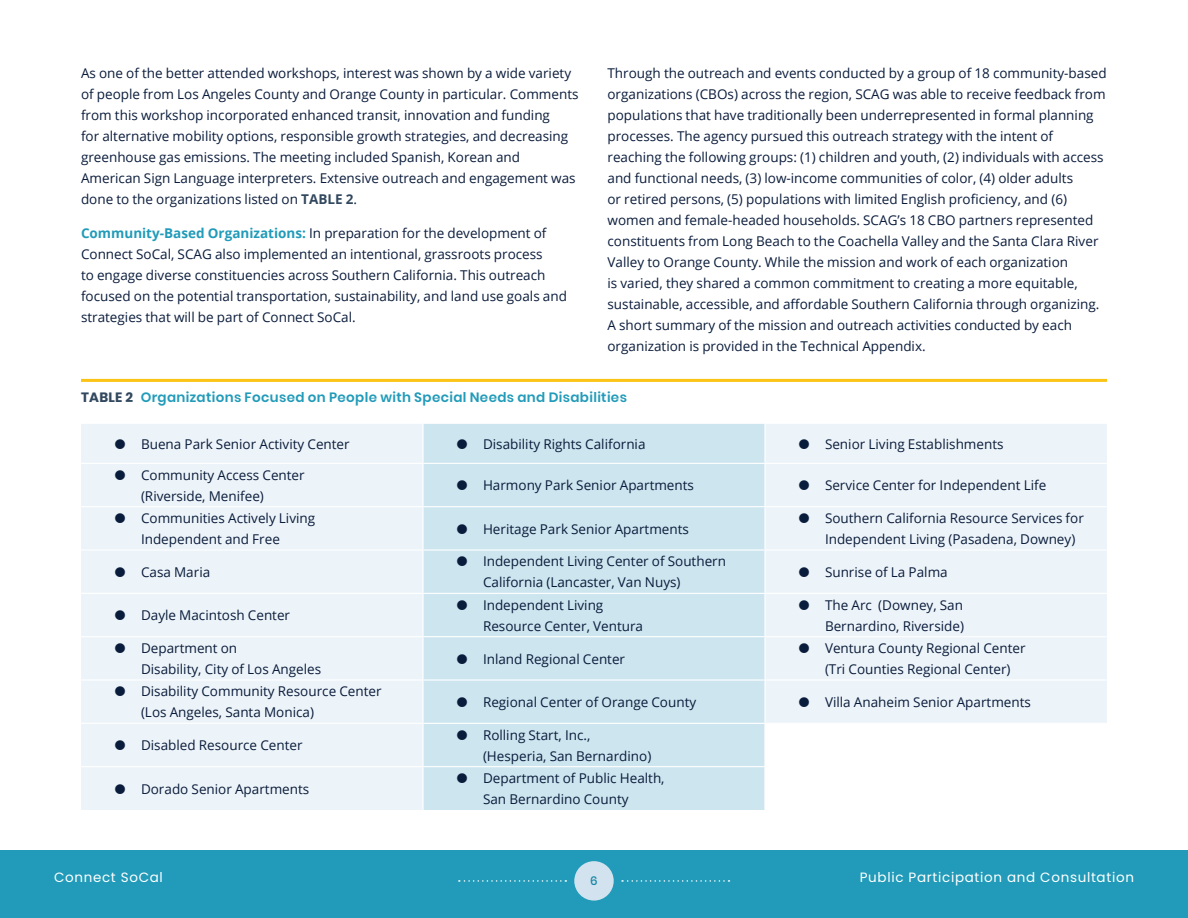
<style>
.page{position:relative;width:1188px;height:918px;background:#fff}
.page>*{position:absolute;margin:0;border:0;box-sizing:border-box;transform-origin:0 0}
.t1{font:13.5px/21px "Open Sans";color:#0a1c3b}
.t2{font:600 13.5px "Poppins";letter-spacing:.025em;color:#219bb9}
.t3{font:13.5px "Poppins";letter-spacing:.05em;color:#fff}
.t4{font:500 12px "Poppins";color:#1587a7}
.s1{font-weight:700;color:#32485e}
.s2{font-weight:700;color:#219bb9}
</style>
<div class="page">
<div style="left:0;top:850px;width:1188px;height:68px;background:#219bb9"></div>
<svg style="left:459px;top:880px;width:107px;height:2px"></svg>
<div style="left:574px;top:861px;width:40px;height:40px;background:#d2e2ee;border-radius:50%"></div>
<svg style="left:622px;top:880px;width:108px;height:2px"></svg>
<hr style="left:81px;top:379px;width:1026px;height:3px;background:#fbc314">
<div style="left:81px;top:424px;width:1026px;height:386px;background:#edf4f9"></div>
<div style="left:424px;top:424px;width:340px;height:386px;background:#cde5ef"></div>
<svg style="left:766px;top:724px;width:341px;height:86px"></svg>
<hr style="left:422px;top:424px;width:2px;height:39px;background:#fff">
<hr style="left:764px;top:424px;width:2px;height:39px;background:#fff">
<hr style="left:81px;top:463px;width:342px;height:1px;background:#fff">
<hr style="left:423px;top:463px;width:342px;height:1px;background:#fff">
<hr style="left:422px;top:464px;width:2px;height:42px;background:#fff">
<hr style="left:765px;top:463px;width:342px;height:1px;background:#fff">
<hr style="left:764px;top:464px;width:2px;height:42px;background:#fff">
<hr style="left:81px;top:506px;width:342px;height:1px;background:#fff">
<hr style="left:423px;top:506px;width:342px;height:1px;background:#fff">
<hr style="left:422px;top:507px;width:2px;height:42px;background:#fff">
<hr style="left:765px;top:506px;width:342px;height:1px;background:#fff">
<hr style="left:764px;top:507px;width:2px;height:42px;background:#fff">
<hr style="left:81px;top:549px;width:342px;height:2px;background:#fff">
<hr style="left:423px;top:549px;width:342px;height:2px;background:#fff">
<hr style="left:422px;top:551px;width:2px;height:42px;background:#fff">
<hr style="left:765px;top:549px;width:342px;height:2px;background:#fff">
<hr style="left:764px;top:551px;width:2px;height:42px;background:#fff">
<hr style="left:81px;top:593px;width:342px;height:1px;background:#fff">
<hr style="left:423px;top:593px;width:342px;height:1px;background:#fff">
<hr style="left:422px;top:594px;width:2px;height:42px;background:#fff">
<hr style="left:765px;top:593px;width:342px;height:1px;background:#fff">
<hr style="left:764px;top:594px;width:2px;height:42px;background:#fff">
<hr style="left:81px;top:636px;width:342px;height:1px;background:#fff">
<hr style="left:423px;top:636px;width:342px;height:1px;background:#fff">
<hr style="left:422px;top:637px;width:2px;height:42px;background:#fff">
<hr style="left:765px;top:636px;width:342px;height:1px;background:#fff">
<hr style="left:764px;top:637px;width:2px;height:42px;background:#fff">
<hr style="left:81px;top:679px;width:342px;height:2px;background:#fff">
<hr style="left:423px;top:679px;width:342px;height:2px;background:#fff">
<hr style="left:422px;top:681px;width:2px;height:42px;background:#fff">
<hr style="left:765px;top:679px;width:342px;height:2px;background:#fff">
<hr style="left:764px;top:681px;width:2px;height:42px;background:#fff">
<hr style="left:81px;top:723px;width:342px;height:1px;background:#fff">
<hr style="left:423px;top:723px;width:342px;height:1px;background:#fff">
<hr style="left:422px;top:724px;width:2px;height:42px;background:#fff">
<hr style="left:765px;top:723px;width:342px;height:1px;background:#fff">
<hr style="left:764px;top:724px;width:2px;height:42px;background:#fff">
<hr style="left:81px;top:766px;width:342px;height:1px;background:#fff">
<hr style="left:423px;top:766px;width:342px;height:1px;background:#fff">
<hr style="left:422px;top:767px;width:2px;height:43px;background:#fff">
<hr style="left:765px;top:766px;width:342px;height:1px;background:#fff">
<hr style="left:764px;top:767px;width:2px;height:43px;background:#fff">
<svg style="left:115px;top:439px;width:10px;height:10px"></svg>
<svg style="left:457px;top:439px;width:10px;height:10px"></svg>
<svg style="left:799px;top:439px;width:10px;height:10px"></svg>
<svg style="left:115px;top:470px;width:10px;height:10px"></svg>
<svg style="left:457px;top:480px;width:10px;height:10px"></svg>
<svg style="left:799px;top:480px;width:10px;height:10px"></svg>
<svg style="left:115px;top:513px;width:10px;height:10px"></svg>
<svg style="left:457px;top:524px;width:10px;height:10px"></svg>
<svg style="left:799px;top:513px;width:10px;height:10px"></svg>
<svg style="left:115px;top:567px;width:10px;height:10px"></svg>
<svg style="left:457px;top:556px;width:10px;height:10px"></svg>
<svg style="left:799px;top:567px;width:10px;height:10px"></svg>
<svg style="left:115px;top:610px;width:10px;height:10px"></svg>
<svg style="left:457px;top:600px;width:10px;height:10px"></svg>
<svg style="left:799px;top:600px;width:10px;height:10px"></svg>
<svg style="left:115px;top:643px;width:10px;height:10px"></svg>
<svg style="left:457px;top:654px;width:10px;height:10px"></svg>
<svg style="left:799px;top:643px;width:10px;height:10px"></svg>
<svg style="left:115px;top:686px;width:10px;height:10px"></svg>
<svg style="left:457px;top:697px;width:10px;height:10px"></svg>
<svg style="left:799px;top:697px;width:10px;height:10px"></svg>
<svg style="left:115px;top:740px;width:10px;height:10px"></svg>
<svg style="left:457px;top:730px;width:10px;height:10px"></svg>
<svg style="left:115px;top:784px;width:10px;height:10px"></svg>
<svg style="left:457px;top:773px;width:10px;height:10px"></svg>
<p class="t1" style="left:81px;top:62px;width:499px">As one of the better attended workshops, interest was shown by a wide variety of people from Los Angeles County and Orange County in particular. Comments from this workshop incorporated enhanced transit, innovation and funding<br>for alternative mobility options, responsible growth strategies, and decreasing greenhouse gas emissions. The meeting included Spanish, Korean and American Sign Language interpreters. Extensive outreach and engagement was done to the organizations listed on <span class="s1">TABLE 2</span>.</p>
<p class="t1" style="left:81px;top:223px;width:488px"><span class="s2">Community-Based Organizations:</span> In preparation for the development of Connect SoCal, SCAG also implemented an intentional, grassroots process<br>to engage diverse constituencies across Southern California. This outreach focused on the potential transportation, sustainability, and land use goals and strategies that will be part of Connect SoCal.</p>
<p class="t1" style="left:608px;top:62px;width:501px">Through the outreach and events conducted by a group of 18 community-based organizations (CBOs) across the region, SCAG was able to receive feedback from populations that have traditionally been underrepresented in formal planning processes. The agency pursued this outreach strategy with the intent of reaching the following groups: (1) children and youth, (2) individuals with access and functional needs, (3) low-income communities of color, (4) older adults<br>or retired persons, (5) populations with limited English proficiency, and (6) women and female-headed households. SCAG’s 18 CBO partners represented constituents from Long Beach to the Coachella Valley and the Santa Clara River Valley to Orange County. While the mission and work of each organization<br>is varied, they shared a common commitment to creating a more equitable, sustainable, accessible, and affordable Southern California through organizing.<br>A short summary of the mission and outreach activities conducted by each organization is provided in the Technical Appendix.</p>
<p class="t2" style="left:81px;top:390px;width:548px"><span class="s1">Table 2</span> Organizations Focused on People with Special Needs and Disabilities</p>
<p class="t1" style="left:141px;top:433px;width:210px">Buena Park Senior Activity Center</p>
<p class="t1" style="left:483px;top:433px;width:164px">Disability Rights California</p>
<p class="t1" style="left:825px;top:433px;width:180px">Senior Living Establishments</p>
<p class="t1" style="left:141px;top:464px;width:165px">Community Access Center (Riverside, Menifee)</p>
<p class="t1" style="left:483px;top:474px;width:213px">Harmony Park Senior Apartments</p>
<p class="t1" style="left:825px;top:474px;width:223px">Service Center for Independent Life</p>
<p class="t1" style="left:141px;top:507px;width:176px">Communities Actively Living<br>Independent and Free</p>
<p class="t1" style="left:483px;top:518px;width:207px">Heritage Park Senior Apartments</p>
<p class="t1" style="left:825px;top:507px;width:260px">Southern California Resource Services for<br>Independent Living (Pasadena, Downey)</p>
<p class="t1" style="left:141px;top:561px;width:71px">Casa Maria</p>
<p class="t1" style="left:483px;top:551px;width:245px">Independent Living Center of Southern<br>California (Lancaster, Van Nuys)</p>
<p class="t1" style="left:825px;top:561px;width:124px">Sunrise of La Palma</p>
<p class="t1" style="left:141px;top:604px;width:151px">Dayle Macintosh Center</p>
<p class="t1" style="left:483px;top:594px;width:162px">Independent Living<br>Resource Center, Ventura</p>
<p class="t1" style="left:825px;top:594px;width:141px">The Arc (Downey, San<br>Bernardino, Riverside)</p>
<p class="t1" style="left:141px;top:637px;width:182px">Department on<br>Disability, City of Los Angeles</p>
<p class="t1" style="left:483px;top:648px;width:144px">Inland Regional Center</p>
<p class="t1" style="left:825px;top:637px;width:202px">Ventura County Regional Center (Tri Counties Regional Center)</p>
<p class="t1" style="left:141px;top:681px;width:242px">Disability Community Resource Center (Los Angeles, Santa Monica)</p>
<p class="t1" style="left:483px;top:691px;width:215px">Regional Center of Orange County</p>
<p class="t1" style="left:825px;top:691px;width:208px">Villa Anaheim Senior Apartments</p>
<p class="t1" style="left:141px;top:734px;width:163px">Disabled Resource Center</p>
<p class="t1" style="left:483px;top:724px;width:170px">Rolling Start, Inc., (Hesperia, San Bernardino)</p>
<p class="t1" style="left:141px;top:778px;width:170px">Dorado Senior Apartments</p>
<p class="t1" style="left:483px;top:767px;width:183px">Department of Public Health,<br>San Bernardino County</p>
<p class="t3" style="left:54px;top:869px;width:110px">Connect SoCal</p>
<p class="t4" style="left:590px;top:874px;width:9px">6</p>
<p class="t3" style="left:860px;top:869px;width:276px">Public Participation and Consultation</p>
</div>
